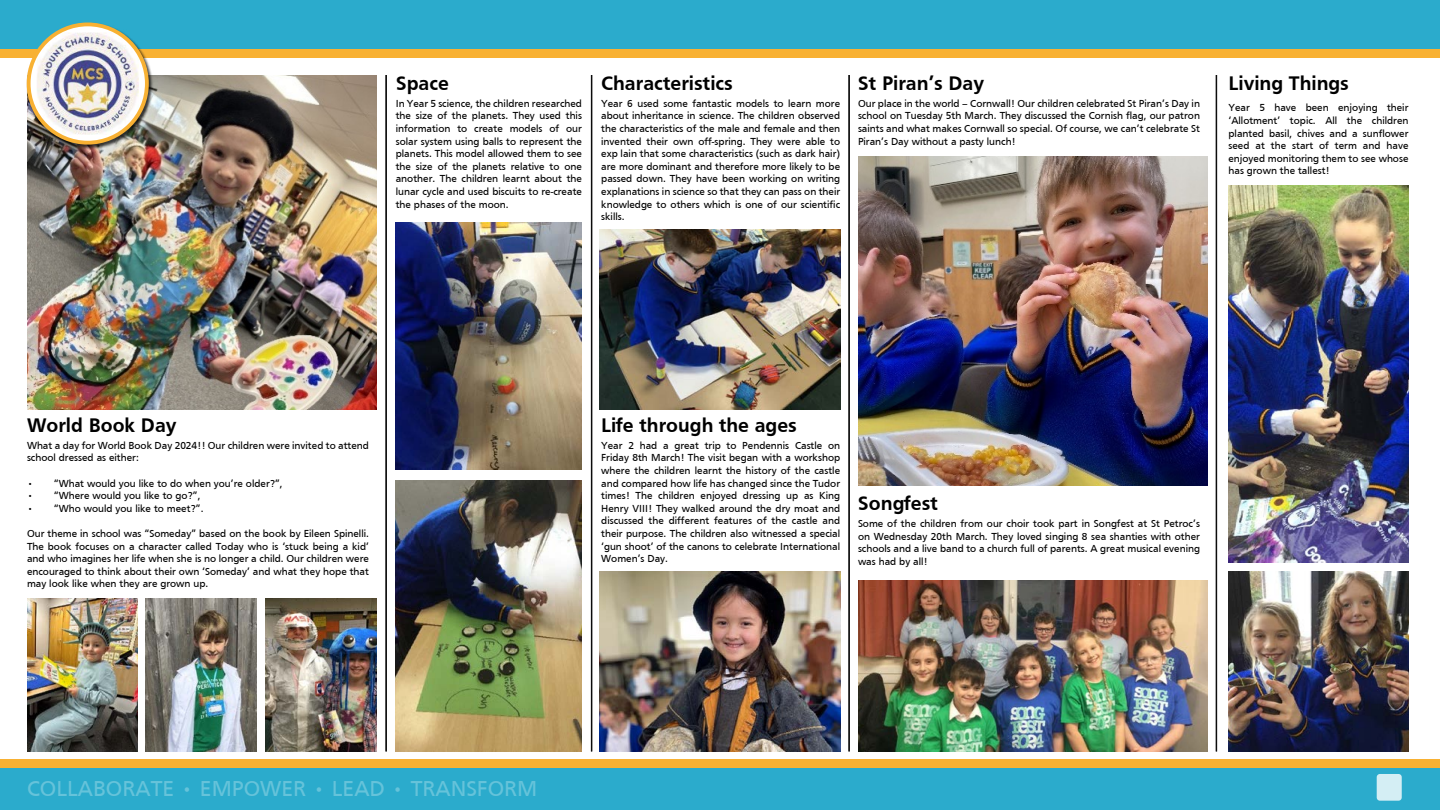
<style>
.page{position:relative;width:1440px;height:810px;background:#fff}
.page>*{position:absolute;margin:0;border:0;box-sizing:border-box;transform-origin:0 0}
.t1{font:22.27px "Frutiger";color:#66c3da}
.t2{font:700 20.25px "Frutiger";color:#000}
.t3{font:10.5px/12.6px "Frutiger";color:#000;text-align:justify}
</style>
<div class="page">
<img style="left:27px;top:75px;width:349px;height:335px">
<img style="left:858px;top:156px;width:350px;height:329px">
<img style="left:1228px;top:186px;width:180px;height:376px">
<img style="left:1228px;top:572px;width:181px;height:179px">
<img style="left:858px;top:580px;width:350px;height:172px">
<div style="left:0;top:767px;width:1440px;height:43px;background:#2babcc"></div>
<div style="left:0;top:0;width:1440px;height:50px;background:#2babcc"></div>
<div style="left:0;top:759px;width:1440px;height:8px;background:#f8b133"></div>
<div style="left:0;top:50px;width:1440px;height:8px;background:#f8b133"></div>
<div style="left:1377px;top:774px;width:25px;height:27px;background:#d4eef4;border-radius:3px"></div>
<div style="left:26px;top:22px;width:128px;height:128px;background:#000;opacity:.75"></div>
<svg style="left:29px;top:24px;width:118px;height:119px"></svg>
<img style="left:37px;top:32px;width:102px;height:103px">
<div style="left:27px;top:22px;width:122px;height:123px;border:4px solid #f8b133;border-radius:50%"></div>
<hr style="left:386px;top:75px;width:1px;height:677px;background:#000">
<hr style="left:592px;top:75px;width:1px;height:677px;background:#000">
<hr style="left:591px;top:75px;width:1px;height:677px;background:#000">
<hr style="left:849px;top:75px;width:1px;height:677px;background:#000">
<hr style="left:1217px;top:75px;width:1px;height:677px;background:#000">
<hr style="left:1216px;top:75px;width:1px;height:677px;background:#000">
<img style="left:396px;top:222px;width:186px;height:248px">
<img style="left:396px;top:480px;width:186px;height:272px">
<img style="left:600px;top:230px;width:240px;height:180px">
<img style="left:600px;top:572px;width:240px;height:180px">
<img style="left:27px;top:599px;width:111px;height:152px">
<img style="left:146px;top:599px;width:110px;height:153px">
<img style="left:266px;top:599px;width:110px;height:152px">
<h2 class="t2" style="left:396px;top:71px;width:55px">Space</h2>
<h2 class="t2" style="left:601px;top:71px;width:133px">Characteristics</h2>
<p class="t3" style="left:396px;top:97px;width:188px">In Year 5 science, the children researched the size of the planets. They used this information to create models of our solar system using balls to represent the planets. This model allowed them to see the size of the planets relative to one another. The children learnt about the lunar cycle and used biscuits to re-create the phases of the moon.</p>
<p class="t3" style="left:601px;top:97px;width:240px">Year 6 used some fantastic models to learn more about inheritance in science. The children observed the characteristics of the male and female and then invented their own off-spring. They were able to exp lain that some characteristics (such as dark hair) are more dominant and therefore more likely to be passed down. They have been working on writing explanations in science so that they can pass on their knowledge to others which is one of our scientific skills.</p>
<h2 class="t2" style="left:858px;top:71px;width:128px">St Piran’s Day</h2>
<h2 class="t2" style="left:1228px;top:71px;width:122px">Living Things</h2>
<p class="t3" style="left:858px;top:97px;width:344px">Our place in the world – Cornwall! Our children celebrated St Piran’s Day in school on Tuesday 5th March. They discussed the Cornish flag, our patron saints and what makes Cornwall so special. Of course, we can’t celebrate St Piran’s Day without a pasty lunch!</p>
<p class="t3" style="left:1229px;top:102px;width:182px">Year 5 have been enjoying their ‘Allotment’ topic. All the children planted basil, chives and a sunflower seed at the start of term and have enjoyed monitoring them to see whose has grown the tallest!</p>
<h2 class="t2" style="left:27px;top:413px;width:151px">World Book Day</h2>
<p class="t3" style="left:27px;top:439px;width:343px">What a day for World Book Day 2024!! Our children were invited to attend school dressed as either:</p>
<p class="t3" style="left:27px;top:477px;width:257px">• “What would you like to do when you’re older?”,</p>
<p class="t3" style="left:27px;top:489px;width:175px">• “Where would you like to go?”,</p>
<p class="t3" style="left:27px;top:502px;width:178px">• “Who would you like to meet?”.</p>
<p class="t3" style="left:27px;top:527px;width:344px">Our theme in school was “Someday” based on the book by Eileen Spinelli.<br>The book focuses on a character called Today who is ‘stuck being a kid’ and who imagines her life when she is no longer a child. Our children were encouraged to think about their own ‘Someday’ and what they hope that may look like when they are grown up.</p>
<h2 class="t2" style="left:601px;top:413px;width:197px">Life through the ages</h2>
<p class="t3" style="left:601px;top:439px;width:240px">Year 2 had a great trip to Pendennis Castle on Friday 8th March! The visit began with a workshop where the children learnt the history of the castle and compared how life has changed since the Tudor times! The children enjoyed dressing up as King Henry VIII! They walked around the dry moat and discussed the different features of the castle and their purpose. The children also witnessed a special ‘gun shoot’ of the canons to celebrate International Women’s Day.</p>
<h2 class="t2" style="left:858px;top:491px;width:81px">Songfest</h2>
<p class="t3" style="left:858px;top:517px;width:344px">Some of the children from our choir took part in Songfest at St Petroc’s on Wednesday 20th March. They loved singing 8 sea shanties with other schools and a live band to a church full of parents. A great musical evening was had by all!</p>
<h1 class="t1" style="left:27px;top:776px;width:512px">COLLABORATE • EMPOWER • LEAD • TRANSFORM</h1>
</div>
